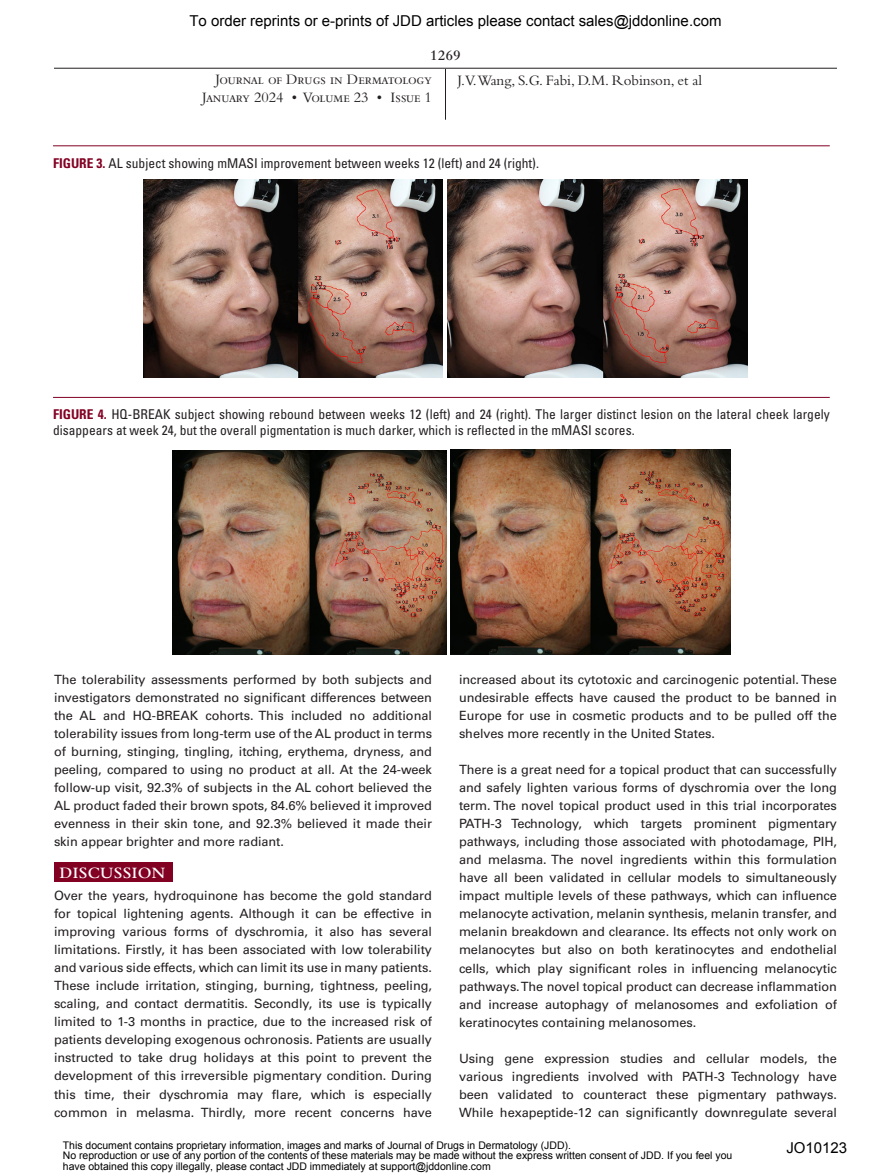
<style>
.page{position:relative;width:891px;height:1175px;background:#fff}
.page>*{position:absolute;margin:0;border:0;box-sizing:border-box;transform-origin:0 0}
.JDD_Basic_L{font:600 16.5px "Bembo Std";letter-spacing:.02em;color:#fff}
.t1{font:15px/18px "Bembo Std";letter-spacing:-.01em;color:#231f20;text-align:right}
.t2{font:15px "Arial";color:#000}
.t3{font:600 15px "Bembo Std";color:#231f20}
.Article_CaptionRA{font:condensed 13.5px/15.8px "Univers LT Std";color:#231f20}
.Article_Body{font:12.75px/18px "Univers LT Std";letter-spacing:-.005em;color:#231f20;text-align:justify}
.t4{font:10.5px/10.5px "Arial";color:#000}
.s1{font-weight:700;color:#820123}
</style>
<div class="page">
<hr style="left:54px;top:68px;width:261px;height:1px;background:#231f20">
<hr style="left:315px;top:68px;width:131px;height:1px;background:#231f20">
<hr style="left:446px;top:68px;width:130px;height:1px;background:#231f20">
<hr style="left:576px;top:68px;width:261px;height:1px;background:#231f20">
<hr style="left:445px;top:69px;width:1px;height:51px;background:#231f20">
<div style="left:54px;top:862px;width:119px;height:20px;background:#820123"></div>
<hr style="left:53px;top:145px;width:777px;height:1px;background:#820123">
<img style="left:143px;top:180px;width:300px;height:197px">
<img style="left:448px;top:180px;width:300px;height:197px">
<hr style="left:53px;top:397px;width:777px;height:1px;background:#820123">
<img style="left:172px;top:450px;width:274px;height:204px">
<img style="left:450px;top:449px;width:280px;height:205px">
<img style="left:351px;top:469px;width:189px;height:104px">
<p class="t2" style="left:189px;top:11px;width:534px">To order reprints or e-prints of JDD articles please contact sales@jddonline.com</p>
<p class="t3" style="left:430px;top:47px;width:32px">1269</p>
<p class="t1" style="left:202px;top:70px;width:231px">Journal of Drugs in Dermatology<br>January 2024 • Volume 23 • Issue 1</p>
<p class="t1" style="left:457px;top:71px;width:246px">J.V.Wang, S.G. Fabi, D.M. Robinson, et al</p>
<p class="Article_CaptionRA" style="left:53px;top:155px;width:488px"><span class="s1">FIGURE 3.</span> AL subject showing mMASI improvement between weeks 12 (left) and 24 (right).</p>
<p class="Article_CaptionRA" style="left:53px;top:406px;width:778px"><span class="s1">FIGURE 4.</span> HQ-BREAK subject showing rebound between weeks 12 (left) and 24 (right). The larger distinct lesion on the lateral cheek largely disappears at week 24, but the overall pigmentation is much darker, which is reflected in the mMASI scores.</p>
<p class="Article_Body" style="left:54px;top:671px;width:380px">The tolerability assessments performed by both subjects and investigators demonstrated no significant differences between the AL and HQ-BREAK cohorts. This included no additional tolerability issues from long-term use of the AL product in terms of burning, stinging, tingling, itching, erythema, dryness, and peeling, compared to using no product at all. At the 24-week follow-up visit, 92.3% of subjects in the AL cohort believed the AL product faded their brown spots, 84.6% believed it improved evenness in their skin tone, and 92.3% believed it made their skin appear brighter and more radiant.</p>
<p class="JDD_Basic_L" style="left:59px;top:863px;width:107px">DISCUSSION</p>
<p class="Article_Body" style="left:54px;top:887px;width:380px">Over the years, hydroquinone has become the gold standard for topical lightening agents. Although it can be effective in improving various forms of dyschromia, it also has several limitations. Firstly, it has been associated with low tolerability and various side effects, which can limit its use in many patients.<br>These include irritation, stinging, burning, tightness, peeling, scaling, and contact dermatitis. Secondly, its use is typically limited to 1-3 months in practice, due to the increased risk of patients developing exogenous ochronosis. Patients are usually instructed to take drug holidays at this point to prevent the development of this irreversible pigmentary condition. During this time, their dyschromia may flare, which is especially common in melasma. Thirdly, more recent concerns have</p>
<p class="Article_Body" style="left:459px;top:671px;width:380px">increased about its cytotoxic and carcinogenic potential. These undesirable effects have caused the product to be banned in Europe for use in cosmetic products and to be pulled off the shelves more recently in the United States.</p>
<p class="Article_Body" style="left:459px;top:761px;width:380px">There is a great need for a topical product that can successfully and safely lighten various forms of dyschromia over the long term. The novel topical product used in this trial incorporates PATH-3 Technology, which targets prominent pigmentary pathways, including those associated with photodamage, PIH, and melasma. The novel ingredients within this formulation have all been validated in cellular models to simultaneously impact multiple levels of these pathways, which can influence melanocyte activation, melanin synthesis, melanin transfer, and melanin breakdown and clearance. Its effects not only work on melanocytes but also on both keratinocytes and endothelial cells, which play significant roles in influencing melanocytic pathways. The novel topical product can decrease inflammation and increase autophagy of melanosomes and exfoliation of keratinocytes containing melanosomes.</p>
<p class="Article_Body" style="left:459px;top:1049px;width:380px">Using gene expression studies and cellular models, the various ingredients involved with PATH-3 Technology have been validated to counteract these pigmentary pathways.<br>While hexapeptide-12 can significantly downregulate several</p>
<p class="t4" style="left:63px;top:1139px;width:671px">This document contains proprietary information, images and marks of Journal of Drugs in Dermatology (JDD).<br>No reproduction or use of any portion of the contents of these materials may be made without the express written consent of JDD. If you feel you have obtained this copy illegally, please contact JDD immediately at support@jddonline.com</p>
<p class="t2" style="left:786px;top:1137px;width:62px">JO10123</p>
</div>
